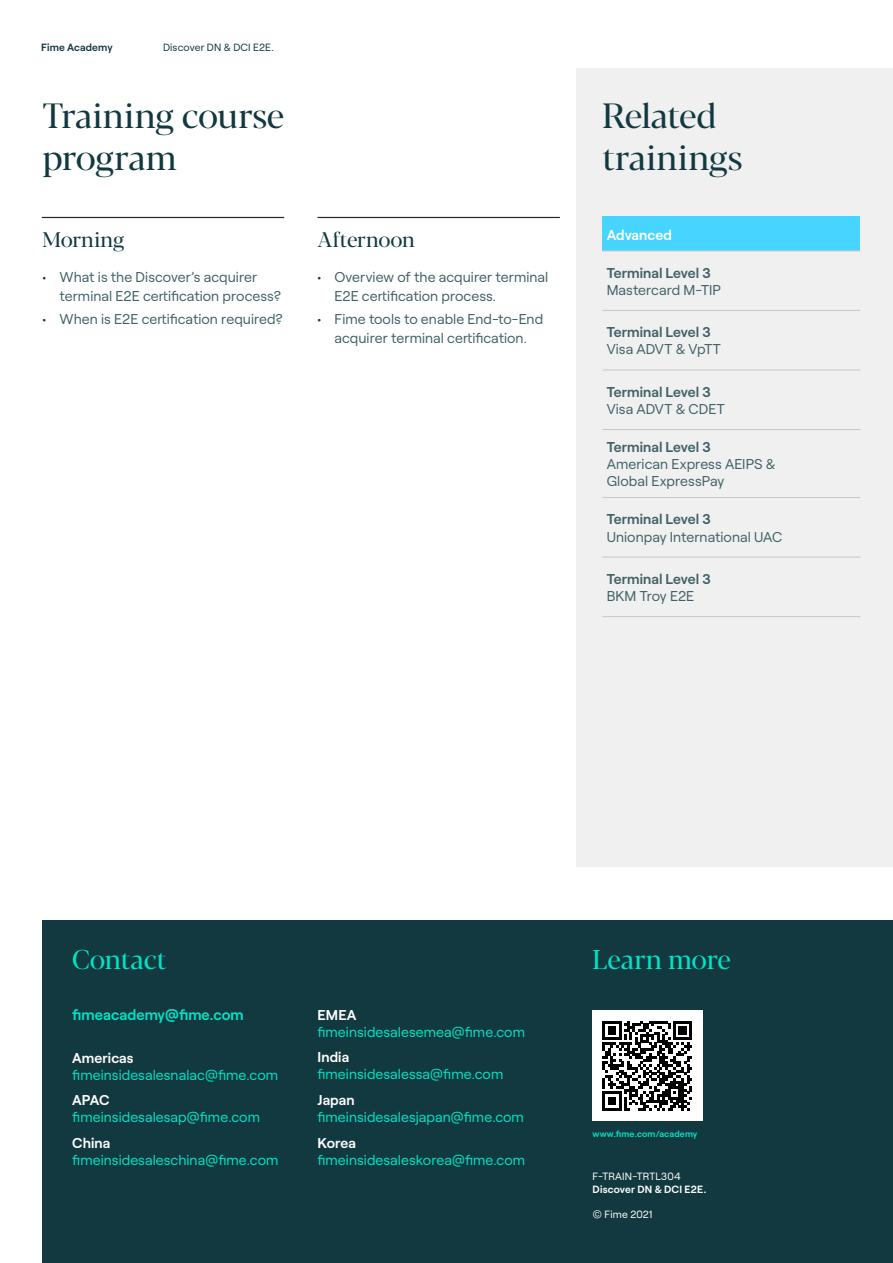
<style>
.page{position:relative;width:893px;height:1263px;background:#fff}
.page>*{position:absolute;margin:0;border:0;box-sizing:border-box;transform-origin:0 0}
.t1{font:34.8px/41.8px "Blacker Pro Dis";letter-spacing:-.01em;color:#123940}
.t2{font:27px "Blacker Pro Dis";letter-spacing:-.005em;color:#00e4c5}
.t3{font:21px "Blacker Pro Dis";letter-spacing:-.01em;color:#123940}
.t4{font:600 15px "Roobert";letter-spacing:.005em;color:#00e4c5}
.t5{font:14.25px/18.8px "Roobert";letter-spacing:.005em;color:#416166}
.t6{font:14.25px "Roobert";letter-spacing:.005em;color:#00e4c5}
.t7{font:600 14.25px "Roobert";letter-spacing:.005em;color:#416166}
.t8{font:600 14.25px "Roobert";letter-spacing:.005em;color:#fff}
.t9{font:10.5px "Roobert";letter-spacing:.015em;color:#fff}
.t10{font:10.5px "Roobert";letter-spacing:.015em;color:#123940}
.t11{font:600 10.5px "Roobert";letter-spacing:.02em;color:#fff}
.t12{font:600 10.5px "Roobert";letter-spacing:.015em;color:#123940}
.t13{font:600 9px "Roobert";letter-spacing:.02em;color:#00e4c5}
.s1{color:#123940}
</style>
<div class="page">
<div style="left:576px;top:68px;width:317px;height:798px;background:#f0f0f0"></div>
<div style="left:43px;top:921px;width:850px;height:342px;background:#123940"></div>
<div style="left:602px;top:217px;width:258px;height:34px;background:#47d4ff"></div>
<hr style="left:602px;top:251px;width:258px;height:1px;background:#c7c7c7">
<hr style="left:602px;top:310px;width:258px;height:1px;background:#c7c7c7">
<hr style="left:602px;top:370px;width:258px;height:1px;background:#c7c7c7">
<hr style="left:602px;top:429px;width:258px;height:1px;background:#c7c7c7">
<hr style="left:602px;top:497px;width:258px;height:1px;background:#c7c7c7">
<hr style="left:602px;top:557px;width:258px;height:1px;background:#c7c7c7">
<hr style="left:602px;top:616px;width:258px;height:1px;background:#c7c7c7">
<div style="left:592px;top:1010px;width:111px;height:111px;background:#fff"></div>
<svg style="left:602px;top:1021px;width:90px;height:89px"></svg>
<hr style="left:317px;top:217px;width:243px;height:1px;background:#262626">
<hr style="left:42px;top:217px;width:242px;height:1px;background:#262626">
<p class="t12" style="left:41px;top:39px;width:73px">Fime Academy</p>
<p class="t10" style="left:163px;top:39px;width:112px">Discover DN &amp; DCI E2E.</p>
<h1 class="t1" style="left:43px;top:94px;width:243px">Training course program</h1>
<h3 class="t3" style="left:43px;top:226px;width:83px">Morning</h3>
<p class="t5" style="left:60px;top:267px;width:223px;text-indent:-17px"><span class="s1">•</span> What is the Discover’s acquirer terminal E2E certification process?</p>
<p class="t5" style="left:43px;top:309px;width:242px"><span class="s1">•</span> When is E2E certification required?</p>
<h3 class="t3" style="left:317px;top:226px;width:99px">Afternoon</h3>
<p class="t5" style="left:334px;top:267px;width:215px;text-indent:-17px"><span class="s1">•</span> Overview of the acquirer terminal<br>E2E certification process.</p>
<p class="t5" style="left:317px;top:309px;width:227px;text-align:center"><span class="s1">•</span> Fime tools to enable End-to-End acquirer terminal certification.</p>
<h1 class="t1" style="left:602px;top:94px;width:141px">Related trainings</h1>
<p class="t8" style="left:607px;top:224px;width:67px">Advanced</p>
<p class="t7" style="left:607px;top:262px;width:106px">Terminal Level 3</p>
<p class="t5" style="left:607px;top:279px;width:116px">Mastercard M-TIP</p>
<p class="t7" style="left:607px;top:321px;width:106px">Terminal Level 3</p>
<p class="t5" style="left:607px;top:339px;width:116px">Visa ADVT &amp; VpTT</p>
<p class="t7" style="left:607px;top:381px;width:106px">Terminal Level 3</p>
<p class="t5" style="left:607px;top:398px;width:119px">Visa ADVT &amp; CDET</p>
<p class="t7" style="left:607px;top:436px;width:106px">Terminal Level 3</p>
<p class="t5" style="left:607px;top:454px;width:170px;line-height:17.1px">American Express AEIPS &amp;<br>Global ExpressPay</p>
<p class="t7" style="left:607px;top:508px;width:106px">Terminal Level 3</p>
<p class="t5" style="left:607px;top:526px;width:177px">Unionpay International UAC</p>
<p class="t7" style="left:607px;top:568px;width:106px">Terminal Level 3</p>
<p class="t5" style="left:607px;top:586px;width:89px">BKM Troy E2E</p>
<h2 class="t2" style="left:72px;top:942px;width:96px">Contact</h2>
<p class="t4" style="left:72px;top:1003px;width:173px">fimeacademy@fime.com</p>
<p class="t8" style="left:72px;top:1047px;width:63px">Americas</p>
<p class="t6" style="left:72px;top:1064px;width:207px">fimeinsidesalesnalac@fime.com</p>
<p class="t8" style="left:72px;top:1089px;width:39px">APAC</p>
<p class="t6" style="left:72px;top:1107px;width:189px">fimeinsidesalesap@fime.com</p>
<p class="t8" style="left:72px;top:1132px;width:40px">China</p>
<p class="t6" style="left:72px;top:1149px;width:208px">fimeinsidesaleschina@fime.com</p>
<p class="t8" style="left:317px;top:1003px;width:41px">EMEA</p>
<p class="t6" style="left:317px;top:1021px;width:209px">fimeinsidesalesemea@fime.com</p>
<p class="t8" style="left:317px;top:1046px;width:33px">India</p>
<p class="t6" style="left:317px;top:1063px;width:187px">fimeinsidesalessa@fime.com</p>
<p class="t8" style="left:317px;top:1089px;width:39px">Japan</p>
<p class="t6" style="left:317px;top:1106px;width:208px">fimeinsidesalesjapan@fime.com</p>
<p class="t8" style="left:317px;top:1132px;width:40px">Korea</p>
<p class="t6" style="left:317px;top:1149px;width:209px">fimeinsidesaleskorea@fime.com</p>
<h2 class="t2" style="left:592px;top:942px;width:140px">Learn more</h2>
<p class="t13" style="left:592px;top:1127px;width:106px">www.fime.com/academy</p>
<p class="t9" style="left:592px;top:1169px;width:90px">F-TRAIN-TRTL304</p>
<p class="t11" style="left:592px;top:1181px;width:115px">Discover DN &amp; DCI E2E.</p>
<p class="t9" style="left:592px;top:1206px;width:62px">© Fime 2021</p>
</div>
